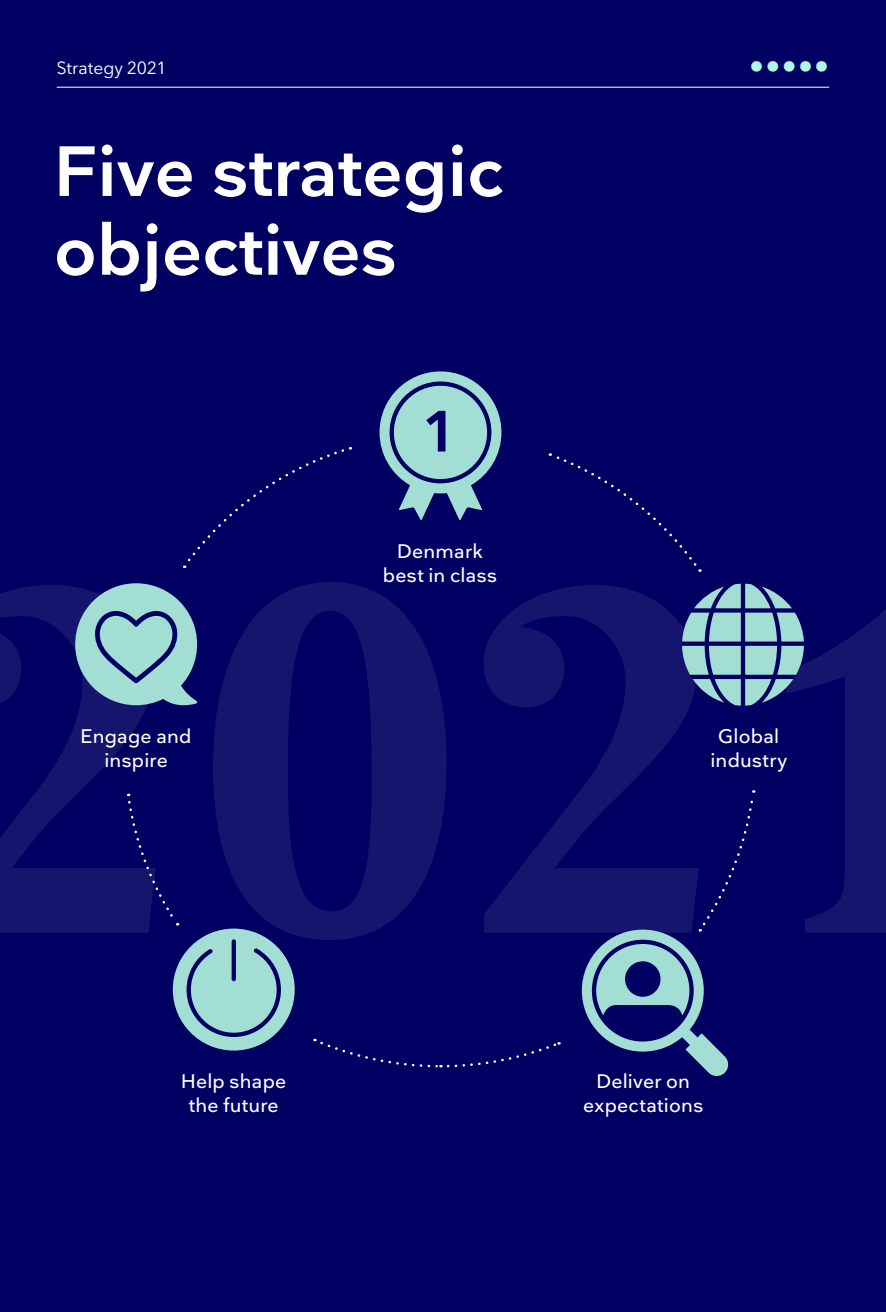
<style>
.page{position:relative;width:886px;height:1312px;background:#fff}
.page>*{position:absolute;margin:0;border:0;box-sizing:border-box;transform-origin:0 0}
.t1{font:600 70px/78.8px "Nationale";color:#fff}
.t2{font:600 30px "Nationale";color:#affae6}
.t3{font:500 19.5px/23.8px "Nationale";letter-spacing:.015em;color:#fff;text-align:center}
.t4{font:17.5px "Nationale";color:#fff}
</style>
<div class="page">
<div style="left:0;top:0;width:886px;height:1311px;background:#000062"></div>
<svg style="left:0;top:582px;width:886px;height:357px"></svg>
<svg style="left:379px;top:371px;width:122px;height:149px"></svg>
<svg style="left:682px;top:583px;width:122px;height:122px"></svg>
<svg style="left:75px;top:583px;width:122px;height:122px"></svg>
<div style="left:173px;top:928px;width:122px;height:122px;background:#a2ded4;border-radius:50%"></div>
<svg style="left:187px;top:947px;width:94px;height:89px"></svg>
<svg style="left:232px;top:939px;width:4px;height:41px"></svg>
<svg style="left:126px;top:793px;width:53px;height:132px"></svg>
<svg style="left:183px;top:447px;width:168px;height:121px"></svg>
<svg style="left:550px;top:453px;width:150px;height:118px"></svg>
<svg style="left:582px;top:790px;width:173px;height:285px"></svg>
<svg style="left:314px;top:1038px;width:245px;height:30px"></svg>
<hr style="left:57px;top:87px;width:772px;height:1px;background:#fff">
<p class="t4" style="left:57px;top:56px;width:111px">Strategy 2021</p>
<h2 class="t2" style="left:749px;top:48px;width:82px">•••••</h2>
<h1 class="t1" style="left:54px;top:130px;width:451px">Five strategic objectives</h1>
<p class="t3" style="left:81px;top:723px;width:112px">Engage and inspire</p>
<p class="t3" style="left:383px;top:538px;width:116px">Denmark best in class</p>
<p class="t3" style="left:710px;top:723px;width:78px">Global industry</p>
<p class="t3" style="left:181px;top:1068px;width:107px">Help shape the future</p>
<p class="t3" style="left:583px;top:1068px;width:122px">Deliver on expectations</p>
</div>
